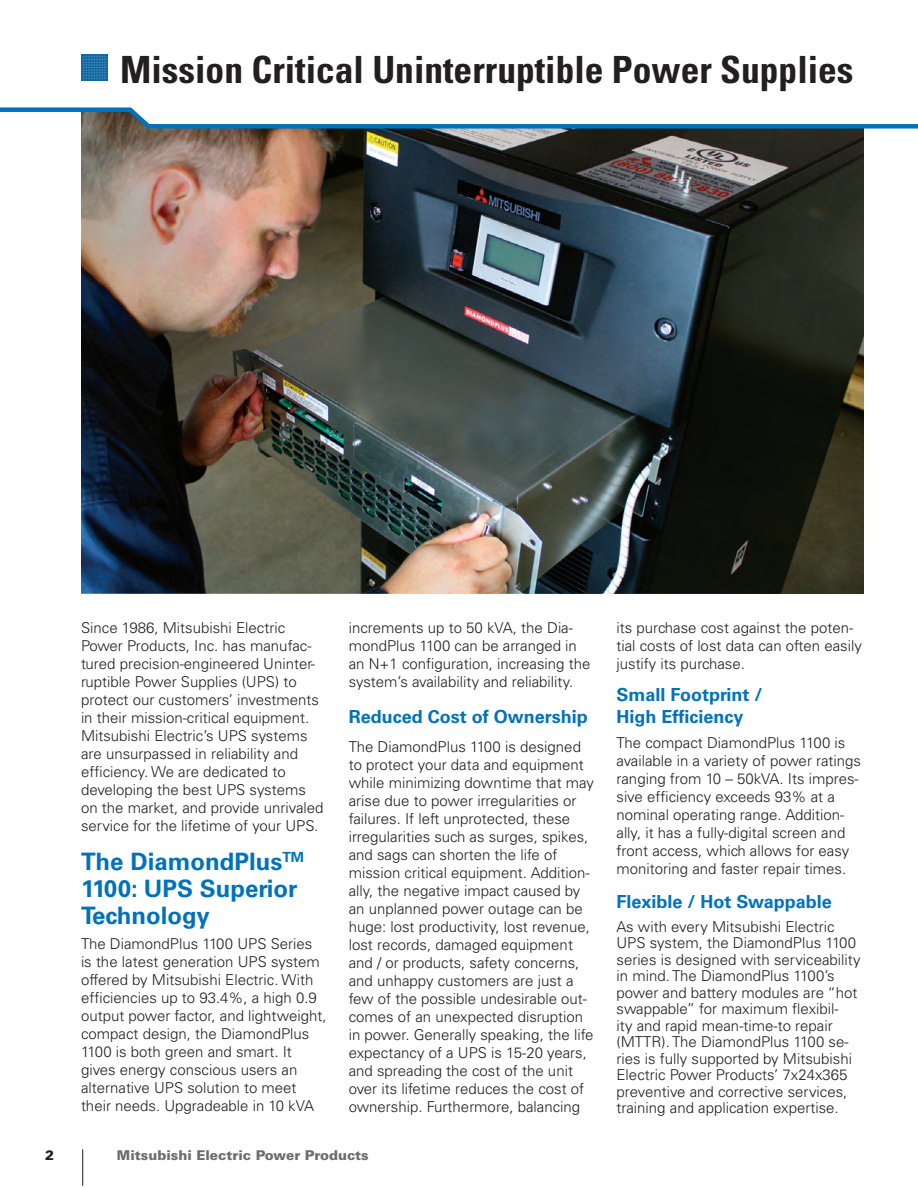
<style>
.page{position:relative;width:918px;height:1188px;background:#fff}
.page>*{position:absolute;margin:0;border:0;box-sizing:border-box;transform-origin:0 0}
.Section_Head{font:700 condensed 37.5px "Univers";color:#231f20}
.t1{font:700 24px/27px "Univers";color:#0072bc}
.Subhead{font:700 18px "Univers";color:#0072bc}
.Body_Copy{font:700 18px/21.6px "Univers";color:#0072bc}
.Body_Copy-2{font:300 15px/18px "Univers";color:#231f20}
.t2{font:900 13.5px "Univers";color:#6c6d70}
.t3{font:900 13.5px "Univers";color:#231f20}
</style>
<div class="page">
<img style="left:81px;top:131px;width:783px;height:463px">
<svg style="left:81px;top:54px;width:27px;height:27px"></svg>
<hr style="left:82px;top:1149px;width:1px;height:37px;background:#231f20">
<svg style="left:0;top:107px;width:918px;height:24px"></svg>
<p class="Section_Head" style="left:120px;top:46px;width:735px">Mission Critical Uninterruptible Power Supplies</p>
<p class="Body_Copy-2" style="left:81px;top:619px;width:244px">Since 1986, Mitsubishi Electric Power Products, Inc. has manufac&shy;tured precision-engineered Uninter&shy;ruptible Power Supplies (UPS) to protect our customers’ investments in their mission-critical equipment.<br>Mitsubishi Electric’s UPS systems are unsurpassed in reliability and efficiency. We are dedicated to developing the best UPS systems on the market, and provide unrivaled service for the lifetime of your UPS.</p>
<p class="t1" style="left:81px;top:848px;width:225px">The DiamondPlus<sup>TM<br></sup>1100: UPS Superior<br>Technology</p>
<p class="Body_Copy-2" style="left:81px;top:935px;width:247px">The DiamondPlus 1100 UPS Series is the latest generation UPS system offered by Mitsubishi Electric. With efficiencies up to 93.4%, a high 0.9 output power factor, and lightweight, compact design, the DiamondPlus 1100 is both green and smart. It gives energy conscious users an alternative UPS solution to meet their needs. Upgradeable in 10 kVA</p>
<p class="Body_Copy-2" style="left:349px;top:619px;width:243px">increments up to 50 kVA, the Dia&shy;mondPlus 1100 can be arranged in an N+1 configuration, increasing the system’s availability and reliability.</p>
<p class="Subhead" style="left:349px;top:707px;width:241px">Reduced Cost of Ownership</p>
<p class="Body_Copy-2" style="left:349px;top:738px;width:247px">The DiamondPlus 1100 is designed to protect your data and equipment while minimizing downtime that may arise due to power irregularities or failures. If left unprotected, these irregularities such as surges, spikes, and sags can shorten the life of mission critical equipment. Addition&shy;ally, the negative impact caused by an unplanned power outage can be huge: lost productivity, lost revenue, lost records, damaged equipment and / or products, safety concerns, and unhappy customers are just a few of the possible undesirable out&shy;comes of an unexpected disruption in power. Generally speaking, the life expectancy of a UPS is 15-20 years, and spreading the cost of the unit over its lifetime reduces the cost of ownership. Furthermore, balancing</p>
<p class="t3" style="left:45px;top:1147px;width:11px">2</p>
<p class="t2" style="left:117px;top:1147px;width:253px">Mitsubishi Electric Power Products</p>
<p class="Body_Copy-2" style="left:616px;top:619px;width:247px">its purchase cost against the poten&shy;tial costs of lost data can often easily justify its purchase.</p>
<p class="Body_Copy" style="left:616px;top:684px;width:147px">Small Footprint /<br>High Efficiency</p>
<p class="Body_Copy-2" style="left:616px;top:734px;width:246px">The compact DiamondPlus 1100 is available in a variety of power ratings ranging from 10 – 50kVA. Its impres&shy;sive efficiency exceeds 93% at a nominal operating range. Addition&shy;ally, it has a fully-digital screen and front access, which allows for easy monitoring and faster repair times.</p>
<p class="Subhead" style="left:616px;top:891px;width:217px">Flexible / Hot Swappable</p>
<p class="Body_Copy-2" style="left:616px;top:918px;width:246px;line-height:16.5px">As with every Mitsubishi Electric UPS system, the DiamondPlus 1100 series is designed with serviceability in mind. The DiamondPlus 1100’s power and battery modules are “hot swappable” for maximum flexibil-<br>ity and rapid mean-time-to repair (MTTR). The DiamondPlus 1100 se&shy;ries is fully supported by Mitsubishi Electric Power Products’ 7x24x365 preventive and corrective services, training and application expertise.</p>
</div>
